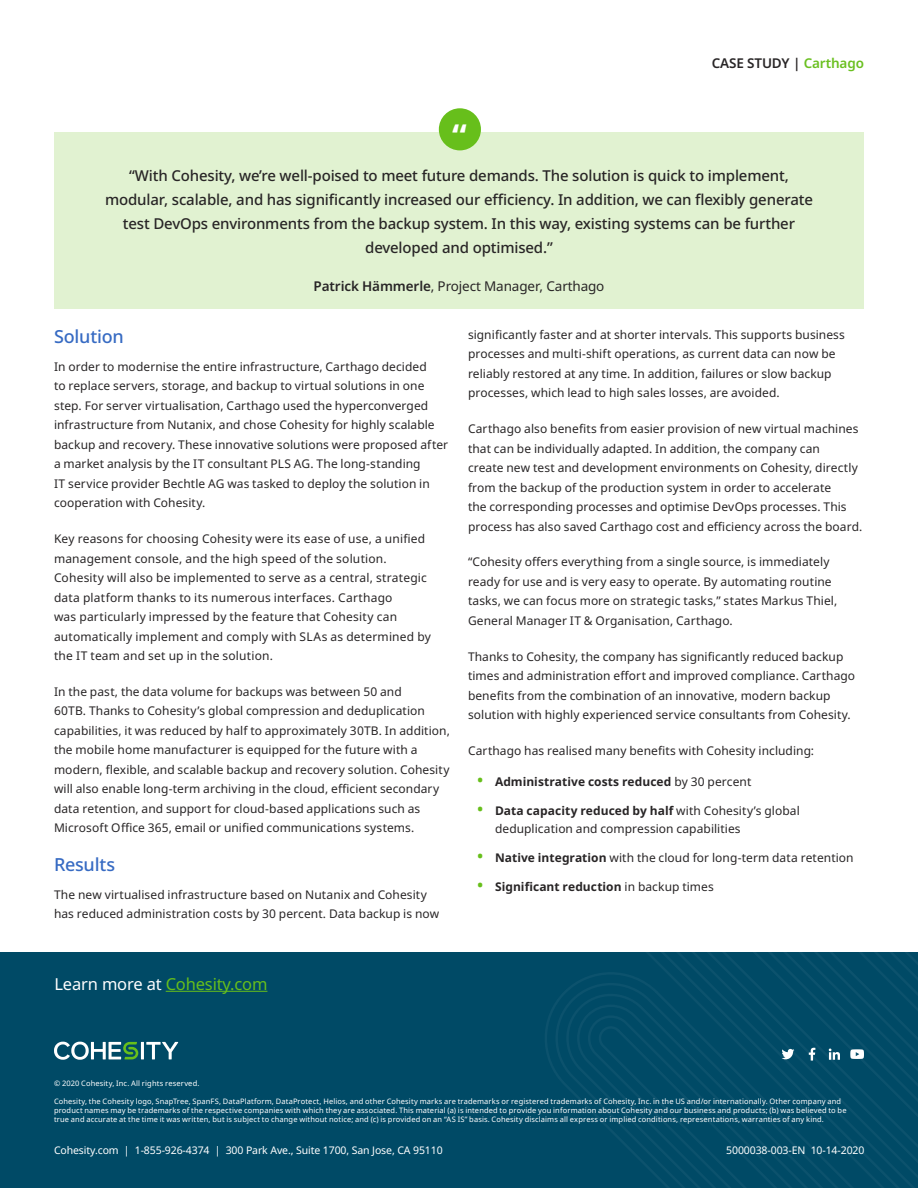
<style>
.page{position:relative;width:918px;height:1188px;background:#fff}
.page>*{position:absolute;margin:0;border:0;box-sizing:border-box;transform-origin:0 0}
.Figure_Style{font:700 33px "Noto Sans";color:#fff}
.Subtitle_1{font:500 18px "Noto Sans";letter-spacing:-.01em;color:#376bc3}
.t1{font:16.5px "Noto Sans";letter-spacing:-.01em;color:#67bf1b}
.Quote_Style{font:500 15px/24px "Noto Sans";letter-spacing:-.01em;color:#282526;text-align:center}
.Quote_Name___Job_Tit{font:13.5px "Noto Sans";letter-spacing:-.01em;color:#282526}
.t2{font:600 13.5px "Noto Sans";letter-spacing:-.01em;color:#282526}
.Body{font:12px/19.5px "Noto Sans";letter-spacing:.005em;color:#282526}
.t3{font:700 12px "Noto Sans";letter-spacing:.005em;color:#282526}
.t4{font:10.5px "Noto Sans";letter-spacing:-.01em;color:#fff}
.t5{font:7.5px/9px "Noto Sans";letter-spacing:.015em;color:#fff}
.s1{color:#6ac020}
.s2{font-weight:600}
.s3{font-weight:600;font-size:16.5px;color:#67bf1b}
.s4{font-weight:400}
.s5{font-weight:700}
.s6{color:#fff}
</style>
<div class="page">
<div style="left:0;top:952px;width:918px;height:236px;background:#004a66"></div>
<svg style="left:545px;top:973px;width:78px;height:170px"></svg>
<svg style="left:623px;top:952px;width:295px;height:236px"></svg>
<hr style="left:141px;top:1042px;width:3px;height:17px;background:#fff">
<svg style="left:146px;top:1042px;width:32px;height:17px"></svg>
<svg style="left:54px;top:1042px;width:84px;height:18px"></svg>
<svg style="left:751px;top:952px;width:167px;height:218px"></svg>
<hr style="left:166px;top:991px;width:101px;height:1px;background:#67bf1b">
<div style="left:54px;top:132px;width:810px;height:177px;background:#e1f2d1"></div>
<div style="left:439px;top:108px;width:42px;height:42px;background:#67bf1b;border-radius:50%"></div>
<p class="Figure_Style" style="left:452px;top:113px;width:16px">“</p>
<p class="t2" style="left:712px;top:54px;width:154px">CASE STUDY | <span class="s1">Carthago</span></p>
<p class="Quote_Style" style="left:105px;top:164px;width:710px">“With Cohesity, we’re well-poised to meet future demands. The solution is quick to implement, modular, scalable, and has significantly increased our efficiency. In addition, we can flexibly generate test DevOps environments from the backup system. In this way, existing systems can be further developed and optimised.”</p>
<p class="Quote_Name___Job_Tit" style="left:314px;top:276px;width:292px"><span class="s2">Patrick Hämmerle</span>, Project Manager, Carthago</p>
<p class="Subtitle_1" style="left:54px;top:324px;width:71px">Solution</p>
<p class="Body" style="left:54px;top:357px;width:396px">In order to modernise the entire infrastructure, Carthago decided<br>to replace servers, storage, and backup to virtual solutions in one step. For server virtualisation, Carthago used the hyperconverged infrastructure from Nutanix, and chose Cohesity for highly scalable backup and recovery. These innovative solutions were proposed after a market analysis by the IT consultant PLS AG. The long-standing<br>IT service provider Bechtle AG was tasked to deploy the solution in cooperation with Cohesity.</p>
<p class="Body" style="left:54px;top:529px;width:379px">Key reasons for choosing Cohesity were its ease of use, a unified management console, and the high speed of the solution.<br>Cohesity will also be implemented to serve as a central, strategic data platform thanks to its numerous interfaces. Carthago<br>was particularly impressed by the feature that Cohesity can automatically implement and comply with SLAs as determined by the IT team and set up in the solution.</p>
<p class="Body" style="left:54px;top:682px;width:397px">In the past, the data volume for backups was between 50 and<br>60TB. Thanks to Cohesity’s global compression and deduplication capabilities, it was reduced by half to approximately 30TB. In addition, the mobile home manufacturer is equipped for the future with a modern, flexible, and scalable backup and recovery solution. Cohesity will also enable long-term archiving in the cloud, efficient secondary data retention, and support for cloud-based applications such as Microsoft Office 365, email or unified communications systems.</p>
<p class="Subtitle_1" style="left:54px;top:852px;width:63px">Results</p>
<p class="Body" style="left:54px;top:885px;width:387px">The new virtualised infrastructure based on Nutanix and Cohesity has reduced administration costs by 30 percent. Data backup is now</p>
<p class="Body" style="left:468px;top:325px;width:378px">significantly faster and at shorter intervals. This supports business processes and multi-shift operations, as current data can now be reliably restored at any time. In addition, failures or slow backup processes, which lead to high sales losses, are avoided.</p>
<p class="Body" style="left:468px;top:419px;width:396px">Carthago also benefits from easier provision of new virtual machines that can be individually adapted. In addition, the company can<br>create new test and development environments on Cohesity, directly from the backup of the production system in order to accelerate<br>the corresponding processes and optimise DevOps processes. This process has also saved Carthago cost and efficiency across the board.</p>
<p class="Body" style="left:468px;top:553px;width:371px">“Cohesity offers everything from a single source, is immediately ready for use and is very easy to operate. By automating routine tasks, we can focus more on strategic tasks,” states Markus Thiel, General Manager IT &amp; Organisation, Carthago.</p>
<p class="Body" style="left:468px;top:647px;width:389px">Thanks to Cohesity, the company has significantly reduced backup times and administration effort and improved compliance. Carthago benefits from the combination of an innovative, modern backup solution with highly experienced service consultants from Cohesity.</p>
<p class="Body" style="left:468px;top:741px;width:348px">Carthago has realised many benefits with Cohesity including:</p>
<p class="t3" style="left:477px;top:773px;width:276px"><span class="s3">•</span> Administrative costs reduced <span class="s4">by 30 percent</span></p>
<p class="Body" style="left:495px;top:802px;width:306px;line-height:18px;text-indent:-18px"><span class="s3">•</span> <span class="s5">Data capacity reduced by half</span> with Cohesity’s global deduplication and compression capabilities</p>
<p class="Body" style="left:477px;top:848px;width:378px"><span class="s3">•</span> <span class="s5">Native integration</span> with the cloud for long-term data retention</p>
<p class="t3" style="left:477px;top:878px;width:238px"><span class="s3">•</span> Significant reduction <span class="s4">in backup times</span></p>
<h3 class="t1" style="left:55px;top:972px;width:214px"><span class="s6">Learn more at</span> Cohesity.com</h3>
<p class="t5" style="left:54px;top:1079px;width:147px">© 2020 Cohesity, Inc. All rights reserved.</p>
<p class="t5" style="left:54px;top:1097px;width:794px">Cohesity, the Cohesity logo, SnapTree, SpanFS, DataPlatform, DataProtect, Helios, and other Cohesity marks are trademarks or registered trademarks of Cohesity, Inc. in the US and/or internationally. Other company and product names may be trademarks of the respective companies with which they are associated. This material (a) is intended to provide you information about Cohesity and our business and products; (b) was believed to be true and accurate at the time it was written, but is subject to change without notice; and (c) is provided on an “AS IS” basis. Cohesity disclaims all express or implied conditions, representations, warranties of any kind.</p>
<p class="t4" style="left:54px;top:1143px;width:390px">Cohesity.com | 1-855-926-4374 | 300 Park Ave., Suite 1700, San Jose, CA 95110</p>
<p class="t4" style="left:726px;top:1143px;width:140px">5000038-003-EN 10-14-2020</p>
</div>
